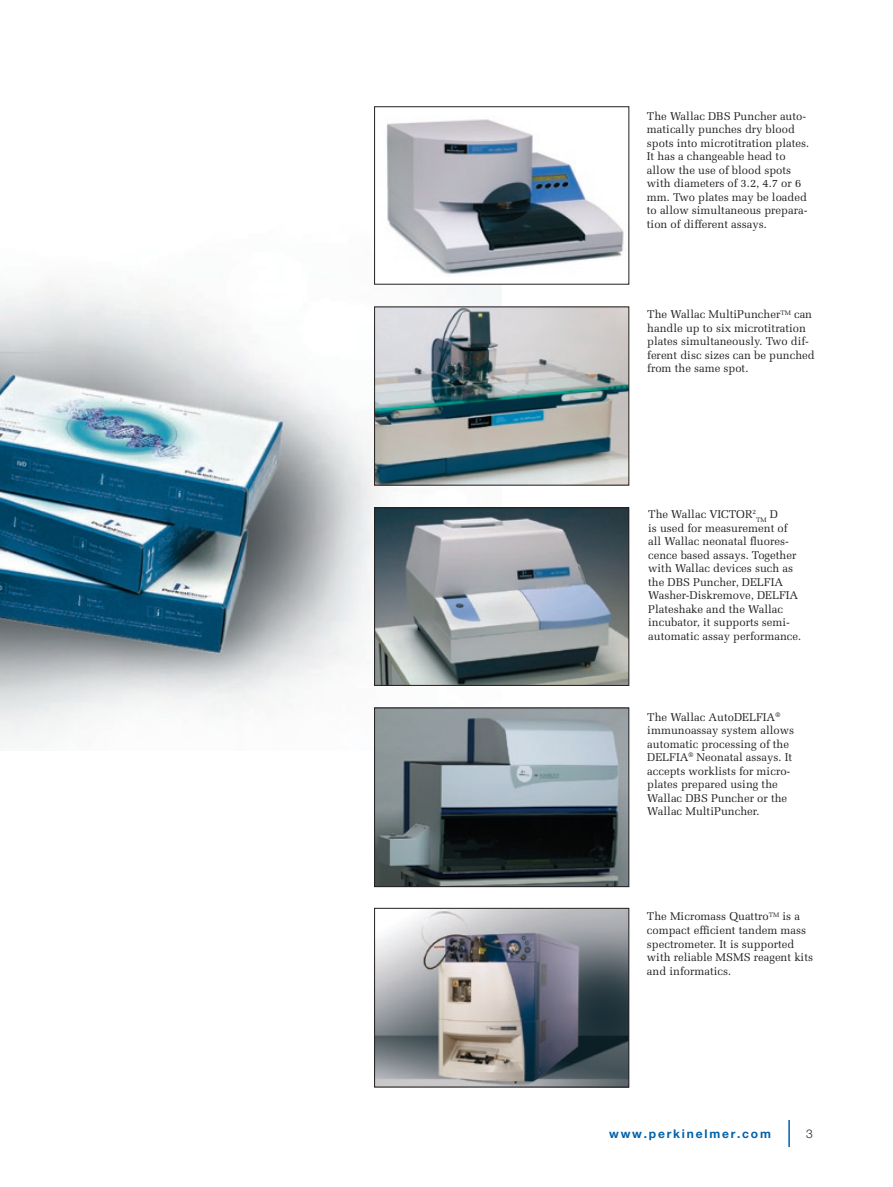
<style>
.page{position:relative;width:893px;height:1187px;background:#fff}
.page>*{position:absolute;margin:0;border:0;box-sizing:border-box;transform-origin:0 0}
.t1{font:700 12px "Helvetica Neue";letter-spacing:.15em;color:#0161aa}
.t2{font:300 12px "Helvetica Neue";color:#231f20}
.t3{font:11.25px/13.5px "Melior";color:#231f20}
.t4{font:6.6px "Melior";color:#231f20}
</style>
<div class="page">
<hr style="left:788px;top:1119px;width:2px;height:27px;background:#0161aa">
<img style="left:0;top:283px;width:501px;height:467px">
<img style="left:376px;top:308px;width:251px;height:175px">
<div style="left:374px;top:306px;width:255px;height:179px;border:1px solid #231f20"></div>
<img style="left:376px;top:909px;width:251px;height:176px">
<div style="left:374px;top:907px;width:255px;height:180px;border:1px solid #231f20"></div>
<img style="left:376px;top:709px;width:251px;height:176px">
<div style="left:374px;top:707px;width:255px;height:180px;border:1px solid #231f20"></div>
<img style="left:386px;top:119px;width:238px;height:155px">
<div style="left:374px;top:106px;width:255px;height:178px;border:1px solid #231f20"></div>
<img style="left:376px;top:509px;width:251px;height:174px">
<div style="left:374px;top:507px;width:255px;height:178px;border:1px solid #231f20"></div>
<p class="t3" style="left:647px;top:109px;width:164px">The Wallac DBS Puncher auto&shy;matically punches dry blood spots into microtitration plates.<br>It has a changeable head to allow the use of blood spots with diameters of 3.2, 4.7 or 6 mm. Two plates may be loaded to allow simultaneous prepara&shy;tion of different assays.</p>
<p class="t3" style="left:647px;top:308px;width:169px">The Wallac MultiPuncher<sup>TM</sup> can handle up to six microtitration plates simultaneously. Two dif&shy;ferent disc sizes can be punched from the same spot.</p>
<p class="t3" style="left:648px;top:507px;width:110px">The Wallac VICTOR<sup>2</sup></p>
<p class="t4" style="left:756px;top:515px;width:23px">TM <sup>D</sup></p>
<p class="t3" style="left:648px;top:521px;width:155px">is used for measurement of all Wallac neonatal fluores&shy;cence based assays. Together with Wallac devices such as the DBS Puncher, DELFIA<br>Washer-Diskremove, DELFIA<br>Plateshake and the Wallac incubator, it supports semi&shy;automatic assay performance.</p>
<p class="t3" style="left:647px;top:709px;width:148px">The Wallac AutoDELFIA<sup>® </sup>immunoassay system allows automatic processing of the<br>DELFIA<sup>®</sup> Neonatal assays. It accepts worklists for micro&shy;plates prepared using the<br>Wallac DBS Puncher or the<br>Wallac MultiPuncher.</p>
<p class="t3" style="left:647px;top:909px;width:168px">The Micromass Quattro<sup>TM</sup> is a compact efficient tandem mass spectrometer. It is supported with reliable MSMS reagent kits and informatics.</p>
<p class="t1" style="left:609px;top:1126px;width:163px">www.perkinelmer.com</p>
<p class="t2" style="left:806px;top:1126px;width:8px">3</p>
</div>
